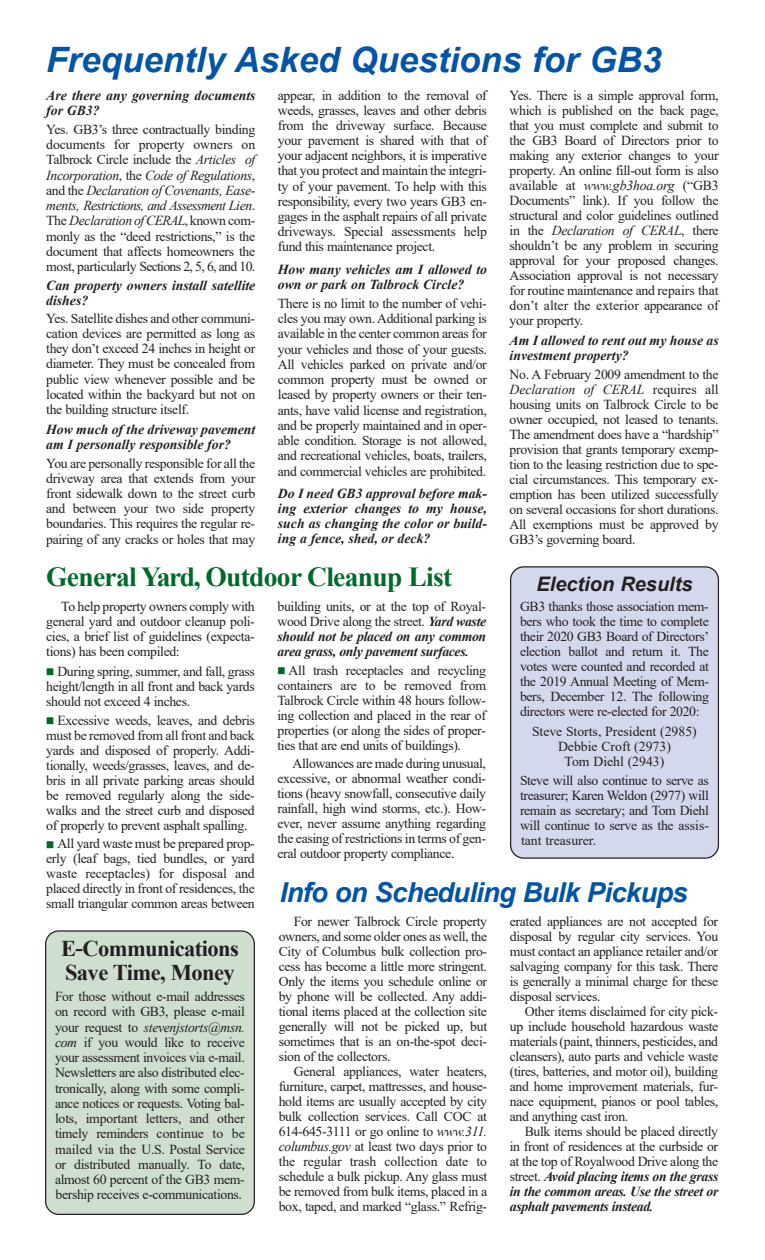
<style>
.page{position:relative;width:765px;height:1260px;background:#fff}
.page>*{position:absolute;margin:0;border:0;box-sizing:border-box;transform-origin:0 0}
.t1{font:italic 700 35px "Arial";color:#0154a6}
.t2{font:700 27.5px "Times New Roman";letter-spacing:-.025em;color:#01692b}
.t3{font:italic 700 27.5px "Arial";letter-spacing:-.03em;color:#0154a6}
.t4{font:700 22.5px/23.8px "Times New Roman";letter-spacing:-.025em;color:#231f20}
.t5{font:italic 700 20px "Arial";color:#231f20}
.t6{font:13.75px/15px "Times New Roman";letter-spacing:-.025em;color:#231f20;text-align:justify}
.t7{font:italic 700 13.75px/15px "Times New Roman";color:#231f20}
.t8{font:13.75px/15px "Times New Roman";color:#231f20;text-align:center}
.s1{font-style:italic}
.s2{font-weight:400;font-style:normal}
.s3{font-weight:700;font-style:italic}
</style>
<div class="page">
<svg style="left:45px;top:930px;width:210px;height:285px;background:#c2d1c3"></svg>
<div style="left:510px;top:566px;width:209px;height:293px;background:#d4d8ec"></div>
<h1 class="t1" style="left:46px;top:40px;width:617px">Frequently Asked Questions for GB3</h1>
<p class="t7" style="left:46px;top:88px;width:211px">Are there any governing documents for GB3?</p>
<p class="t6" style="left:46px;top:122px;width:211px">Yes. GB3’s three contractually binding documents for property owners on Talbrock Circle include the <span class="s1">Articles of Incorporation</span>, the <span class="s1">Code of Regulations</span>, and the <span class="s1">Declaration of Covenants, Ease&shy;ments, Restrictions, and Assessment Lien</span>.<br>The <span class="s1">Declaration ofCERAL</span>, known com&shy;monly as the “deed restrictions,” is the document that affects homeowners the most, particularly Sections 2, 5, 6, and 10.</p>
<p class="t7" style="left:46px;top:278px;width:211px">Can property owners install satellite dishes?</p>
<p class="t6" style="left:46px;top:310px;width:211px">Yes. Satellite dishes and other communi&shy;cation devices are permitted as long as they don’t exceed 24 inches in height or diameter. They must be concealed from public view whenever possible and be located within the backyard but not on the building structure itself.</p>
<p class="t7" style="left:46px;top:422px;width:211px">How much of the driveway pavement am I personally responsible for?</p>
<p class="t6" style="left:46px;top:456px;width:211px">You are personally responsible for all the driveway area that extends from your front sidewalk down to the street curb and between your two side property boundaries. This requires the regular re&shy;pairing of any cracks or holes that may</p>
<p class="t6" style="left:278px;top:88px;width:211px">appear, in addition to the removal of weeds, grasses, leaves and other debris from the driveway surface. Because your pavement is shared with that of your adjacent neighbors, it is imperative that you protect and maintain the integri&shy;ty of your pavement. To help with this responsibility, every two years GB3 en&shy;gages in the asphalt repairs of all private driveways. Special assessments help fund this maintenance project.</p>
<p class="t7" style="left:278px;top:262px;width:211px">How many vehicles am I allowed to own or park on Talbrock Circle?</p>
<p class="t6" style="left:278px;top:296px;width:211px">There is no limit to the number of vehi&shy;cles you may own. Additional parking is available in the center common areas for your vehicles and those of your guests.<br>All vehicles parked on private and/or common property must be owned or leased by property owners or their ten&shy;ants, have valid license and registration, and be properly maintained and in oper&shy;able condition. Storage is not allowed, and recreational vehicles, boats, trailers, and commercial vehicles are prohibited.</p>
<p class="t7" style="left:278px;top:485px;width:211px;text-align:justify">Do I need GB3 approval before mak&shy;ing exterior changes to my house, such as changing the color or build&shy;ing a fence, shed, or deck?</p>
<p class="t6" style="left:510px;top:88px;width:211px">Yes. There is a simple approval form, which is published on the back page, that you must complete and submit to the GB3 Board of Directors prior to making any exterior changes to your property. An online fill-out form is also available at <span class="s1">www.gb3hoa.org</span> (“GB3<br>Documents” link). If you follow the structural and color guidelines outlined in the <span class="s1">Declaration of CERAL</span>, there shouldn’t be any problem in securing approval for your proposed changes.<br>Association approval is not necessary for routine maintenance and repairs that don’t alter the exterior appearance of your property.</p>
<p class="t7" style="left:510px;top:333px;width:211px">Am I allowed to rent out my house as investment property?</p>
<p class="t6" style="left:510px;top:366px;width:211px">No. A February 2009 amendment to the <span class="s1">Declaration of CERAL</span> requires all housing units on Talbrock Circle to be owner occupied, not leased to tenants.<br>The amendment does have a “hardship” provision that grants temporary exemp&shy;tion to the leasing restriction due to spe&shy;cial circumstances. This temporary ex&shy;emption has been utilized successfully on several occasions for short durations.<br>All exemptions must be approved by GB3’s governing board.</p>
<h2 class="t2" style="left:46px;top:561px;width:408px">General Yard, Outdoor Cleanup List</h2>
<h3 class="t5" style="left:536px;top:573px;width:158px">Election Results</h3>
<p class="t6" style="left:520px;top:599px;width:190px">GB3 thanks those association mem&shy;bers who took the time to complete their 2020 GB3 Board of Directors’ election ballot and return it. The votes were counted and recorded at the 2019 Annual Meeting of Mem&shy;bers, December 12. The following directors were re-elected for 2020:</p>
<p class="t8" style="left:532px;top:724px;width:166px">Steve Storts, President (2985)<br>Debbie Croft (2973)<br>Tom Diehl (2943)</p>
<p class="t6" style="left:520px;top:772px;width:191px">Steve will also continue to serve as treasurer; Karen Weldon (2977) will remain as secretary; and Tom Diehl will continue to serve as the assis&shy;tant treasurer.</p>
<p class="t7" style="left:277px;top:599px;width:210px;text-align:justify"><span class="s2">building units, or at the top of Royal&shy;wood Drive along the street.</span> Yard waste should not be placed on any common area grass, only pavement surfaces.</p>
<p class="t6" style="left:277px;top:662px;width:210px;text-indent:11px">All trash receptacles and recycling containers are to be removed from Talbrock Circle within 48 hours follow&shy;ing collection and placed in the rear of properties (or along the sides of proper&shy;ties that are end units of buildings).</p>
<p class="t6" style="left:277px;top:756px;width:210px;text-indent:15px">Allowances are made during unusual, excessive, or abnormal weather condi&shy;tions (heavy snowfall, consecutive daily rainfall, high wind storms, etc.). How&shy;ever, never assume anything regarding the easing of restrictions in terms of gen&shy;eral outdoor property compliance.</p>
<h2 class="t3" style="left:280px;top:877px;width:409px">Info on Scheduling Bulk Pickups</h2>
<p class="t6" style="left:46px;top:599px;width:210px;text-indent:15px">To help property owners comply with general yard and outdoor cleanup poli&shy;cies, a brief list of guidelines (expecta&shy;tions) has been compiled:</p>
<p class="t6" style="left:46px;top:664px;width:210px;text-indent:11px">During spring, summer, and fall, grass height/length in all front and back yards should not exceed 4 inches.</p>
<p class="t6" style="left:46px;top:712px;width:210px;text-indent:11px">Excessive weeds, leaves, and debris must be removed from all front and back yards and disposed of properly. Addi&shy;tionally, weeds/grasses, leaves, and de&shy;bris in all private parking areas should be removed regularly along the side&shy;walks and the street curb and disposed of properly to prevent asphalt spalling.</p>
<p class="t6" style="left:46px;top:836px;width:210px;text-indent:11px">All yard waste must be prepared prop&shy;erly (leaf bags, tied bundles, or yard waste receptacles) for disposal and placed directly in front of residences, the small triangular common areas between</p>
<h3 class="t4" style="left:61px;top:937px;width:179px">E-Communications<br>Save Time, Money</h3>
<p class="t6" style="left:55px;top:989px;width:192px">For those without e-mail addresses on record with GB3, please e-mail your request to <span class="s1">stevenjstorts@msn. com</span> if you would like to receive your assessment invoices via e-mail.<br>Newsletters are also distributed elec&shy;tronically, along with some compli&shy;ance notices or requests. Voting bal&shy;lots, important letters, and other timely reminders continue to be mailed via the U.S. Postal Service or distributed manually. To date, almost 60 percent of the GB3 mem&shy;bership receives e-communications.</p>
<p class="t6" style="left:279px;top:914px;width:210px;text-indent:15px">For newer Talbrock Circle property owners, and some older ones as well, the City of Columbus bulk collection pro&shy;cess has become a little more stringent.<br>Only the items you schedule online or by phone will be collected. Any addi&shy;tional items placed at the collection site generally will not be picked up, but sometimes that is an on-the-spot deci&shy;sion of the collectors.</p>
<p class="t6" style="left:279px;top:1064px;width:210px;text-indent:15px">General appliances, water heaters, furniture, carpet, mattresses, and house&shy;hold items are usually accepted by city bulk collection services. Call COC at 614-645-3111 or go online to <span class="s1">www.311. columbus.gov</span> at least two days prior to the regular trash collection date to schedule a bulk pickup. Any glass must be removed from bulk items, placed in a box, taped, and marked “glass.” Refrig-</p>
<p class="t6" style="left:510px;top:914px;width:210px">erated appliances are not accepted for disposal by regular city services. You must contact an appliance retailer and/or salvaging company for this task. There is generally a minimal charge for these disposal services.</p>
<p class="t6" style="left:510px;top:1004px;width:210px;text-indent:15px">Other items disclaimed for city pick&shy;up include household hazardous waste materials (paint, thinners, pesticides, and cleansers), auto parts and vehicle waste (tires, batteries, and motor oil), building and home improvement materials, fur&shy;nace equipment, pianos or pool tables, and anything cast iron.</p>
<p class="t6" style="left:510px;top:1124px;width:210px;text-indent:15px">Bulk items should be placed directly in front of residences at the curbside or at the top of Royalwood Drive along the street. <span class="s3">Avoid placing items on the grass in the common areas. Use the street or asphalt pavements instead.</span></p>
</div>
